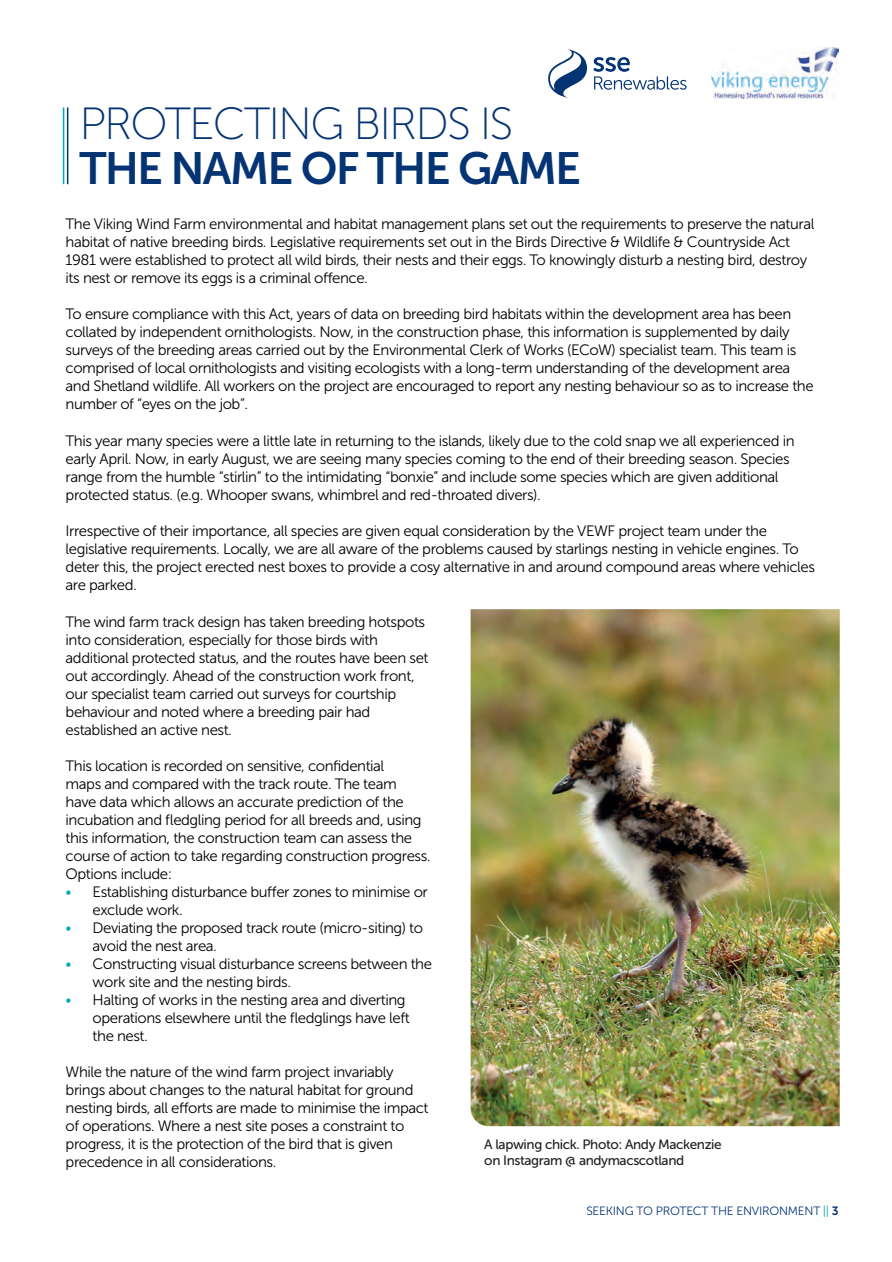
<style>
.page{position:relative;width:892px;height:1262px;background:#fff}
.page>*{position:absolute;margin:0;border:0;box-sizing:border-box;transform-origin:0 0}
.t1{font:45px "Museo Sans 100";letter-spacing:-.04em;color:#053474}
.t2{font:45px "Museo Sans 700";letter-spacing:-.04em;color:#053474}
.t3{font:15px/18px "Museo Sans 300";letter-spacing:-.03em;color:#000001}
.t4{font:13.5px/16.5px "Museo Sans 500";letter-spacing:-.03em;color:#231f20}
.t5{font:12px "Museo Sans 300";letter-spacing:-.02em;color:#053474}
.s1{color:#00a6b9}
.s2{font-family:"Museo Sans 700"}
</style>
<div class="page">
<img style="left:470px;top:609px;width:369px;height:516px">
<hr style="left:67px;top:107px;width:1px;height:77px;background:#053474">
<hr style="left:63px;top:107px;width:1px;height:77px;background:#00a6b9">
<img style="left:711px;top:47px;width:127px;height:51px">
<svg style="left:548px;top:49px;width:38px;height:49px"></svg>
<svg style="left:593px;top:57px;width:93px;height:33px"></svg>
<h1 class="t1" style="left:79px;top:100px;width:435px">PROTECTING BIRDS IS</h1>
<h1 class="t2" style="left:79px;top:144px;width:503px">THE NAME OF THE GAME</h1>
<p class="t3" style="left:66px;top:215px;width:750px">The Viking Wind Farm environmental and habitat management plans set out the requirements to preserve the natural habitat of native breeding birds. Legislative requirements set out in the Birds Directive &amp; Wildlife &amp; Countryside Act 1981 were established to protect all wild birds, their nests and their eggs. To knowingly disturb a nesting bird, destroy its nest or remove its eggs is a criminal offence.</p>
<p class="t3" style="left:66px;top:305px;width:749px">To ensure compliance with this Act, years of data on breeding bird habitats within the development area has been collated by independent ornithologists. Now, in the construction phase, this information is supplemented by daily surveys of the breeding areas carried out by the Environmental Clerk of Works (ECoW) specialist team. This team is comprised of local ornithologists and visiting ecologists with a long-term understanding of the development area and Shetland wildlife. All workers on the project are encouraged to report any nesting behaviour so as to increase the number of “eyes on the job”.</p>
<p class="t3" style="left:66px;top:431px;width:730px">This year many species were a little late in returning to the islands, likely due to the cold snap we all experienced in early April. Now, in early August, we are seeing many species coming to the end of their breeding season. Species range from the humble “stirlin” to the intimidating “bonxie” and include some species which are given additional protected status. (e.g. Whooper swans, whimbrel and red-throated divers).</p>
<p class="t3" style="left:66px;top:521px;width:750px">Irrespective of their importance, all species are given equal consideration by the VEWF project team under the legislative requirements. Locally, we are all aware of the problems caused by starlings nesting in vehicle engines. To deter this, the project erected nest boxes to provide a cosy alternative in and around compound areas where vehicles are parked.</p>
<p class="t3" style="left:66px;top:612px;width:364px">The wind farm track design has taken breeding hotspots into consideration, especially for those birds with additional protected status, and the routes have been set out accordingly. Ahead of the construction work front, our specialist team carried out surveys for courtship behaviour and noted where a breeding pair had established an active nest.</p>
<p class="t3" style="left:66px;top:756px;width:366px">This location is recorded on sensitive, confidential<br>maps and compared with the track route. The team have data which allows an accurate prediction of the incubation and fledgling period for all breeds and, using this information, the construction team can assess the course of action to take regarding construction progress.<br>Options include:</p>
<p class="t3" style="left:93px;top:882px;width:336px;text-indent:-27px"><span class="s1">•</span> Establishing disturbance buffer zones to minimise or exclude work.</p>
<p class="t3" style="left:93px;top:918px;width:332px;text-indent:-27px"><span class="s1">•</span> Deviating the proposed track route (micro-siting) to avoid the nest area.</p>
<p class="t3" style="left:93px;top:954px;width:341px;text-indent:-27px"><span class="s1">•</span> Constructing visual disturbance screens between the work site and the nesting birds.</p>
<p class="t3" style="left:93px;top:990px;width:318px;text-indent:-27px"><span class="s1">•</span> Halting of works in the nesting area and diverting operations elsewhere until the fledglings have left the nest.</p>
<p class="t3" style="left:66px;top:1062px;width:364px">While the nature of the wind farm project invariably brings about changes to the natural habitat for ground nesting birds, all efforts are made to minimise the impact of operations. Where a nest site poses a constraint to progress, it is the protection of the bird that is given precedence in all considerations.</p>
<p class="t4" style="left:484px;top:1135px;width:239px">A lapwing chick. Photo: Andy Mackenzie on Instagram @ andymacscotland</p>
<p class="t5" style="left:586px;top:1203px;width:254px">SEEKING TO PROTECT THE ENVIRONMENT <span class="s1">||</span> <span class="s2">3</span></p>
</div>
